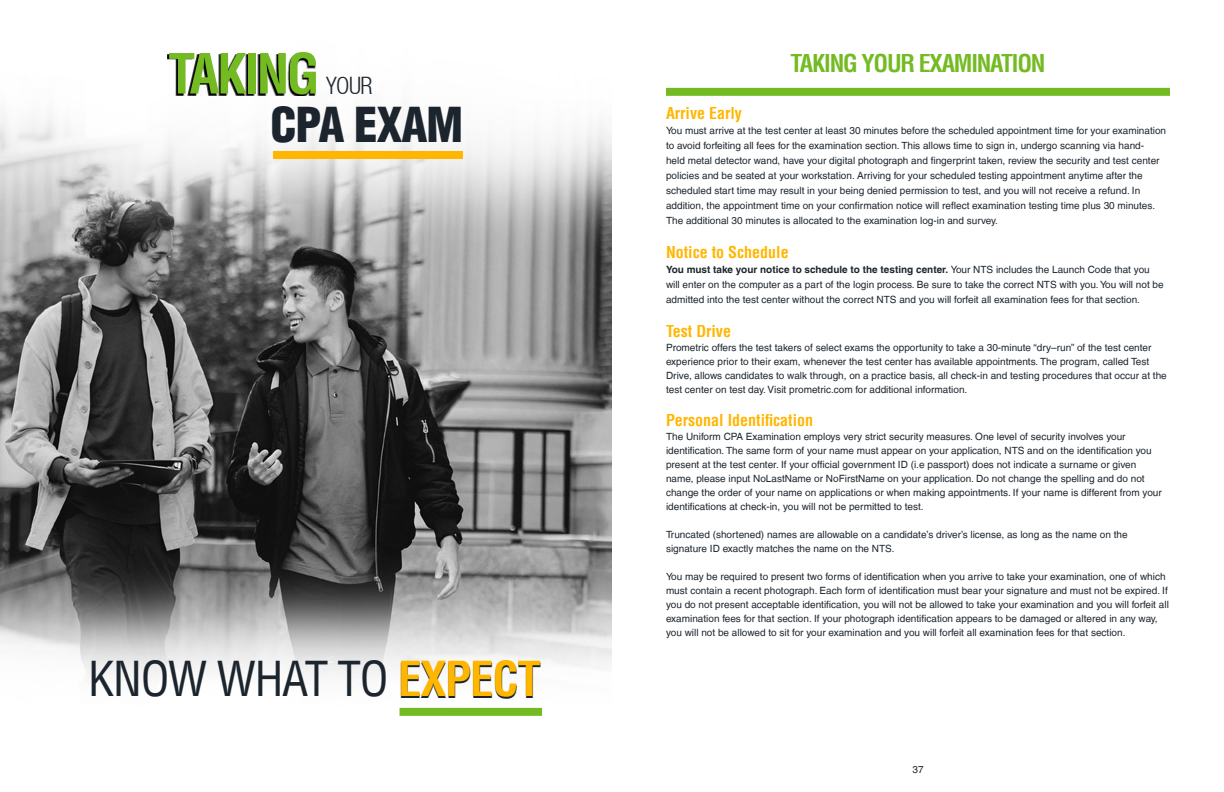
<style>
.page{position:relative;width:1224px;height:792px;background:#fff}
.page>*{position:absolute;margin:0;border:0;box-sizing:border-box;transform-origin:0 0}
.t1{font:700 condensed 54px "Helvetica LT";letter-spacing:-.05em;color:#74bb23}
.t2{font:condensed 47px "Helvetica LT";letter-spacing:-.025em;color:#1c252d}
.t3{font:900 condensed 47px "Helvetica LT";letter-spacing:-.025em;color:#1c252d}
.t4{font:700 condensed 24px "Helvetica LT";letter-spacing:-.05em;color:#74bb23}
.t5{font:300 condensed 24px "Helvetica Neue LT";color:#1c252d}
.t6{font:700 condensed 16px "Helvetica LT";color:#ffb600}
.t7{font:10px/14px "Helvetica LT";color:#1c252d}
.s1{font-weight:700}
</style>
<div class="page">
<img style="left:0;top:115px;width:612px;height:601px">
<div style="left:666px;top:88px;width:504px;height:8px;background:#74bb23"></div>
<svg style="left:167px;top:54px;width:149px;height:42px"></svg>
<div style="left:400px;top:708px;width:142px;height:8px;background:#74bb23"></div>
<div style="left:273px;top:151px;width:190px;height:8px;background:#ffb600"></div>
<h1 class="t1" style="left:168px;top:40px;width:153px">TAKING</h1>
<h3 class="t5" style="left:326px;top:71px;width:48px">YOUR</h3>
<h2 class="t3" style="left:270px;top:95px;width:194px">CPA EXAM</h2>
<h2 class="t2" style="left:88px;top:649px;width:455px">KNOW WHAT TO <span class="s1">EXPECT</span></h2>
<h3 class="t4" style="left:790px;top:48px;width:257px">TAKING YOUR EXAMINATION</h3>
<h3 class="t6" style="left:666px;top:103px;width:77px">Arrive Early</h3>
<p class="t7" style="left:666px;top:123px;width:502px;line-height:15px">You must arrive at the test center at least 30 minutes before the scheduled appointment time for your examination to avoid forfeiting all fees for the examination section. This allows time to sign in, undergo scanning via hand-<br>held metal detector wand, have your digital photograph and fingerprint taken, review the security and test center policies and be seated at your workstation. Arriving for your scheduled testing appointment anytime after the scheduled start time may result in your being denied permission to test, and you will not receive a refund. In addition, the appointment time on your confirmation notice will reflect examination testing time plus 30 minutes.<br>The additional 30 minutes is allocated to the examination log-in and survey.</p>
<h3 class="t6" style="left:666px;top:242px;width:124px">Notice to Schedule</h3>
<p class="t7" style="left:666px;top:262px;width:499px;line-height:15px"><span class="s1">You must take your notice to schedule to the testing center.</span> Your NTS includes the Launch Code that you will enter on the computer as a part of the login process. Be sure to take the correct NTS with you. You will not be admitted into the test center without the correct NTS and you will forfeit all examination fees for that section.</p>
<h3 class="t6" style="left:666px;top:321px;width:67px">Test Drive</h3>
<p class="t7" style="left:666px;top:340px;width:502px">Prometric offers the test takers of select exams the opportunity to take a 30-minute “dry–run” of the test center experience prior to their exam, whenever the test center has available appointments. The program, called Test Drive, allows candidates to walk through, on a practice basis, all check-in and testing procedures that occur at the test center on test day. Visit prometric.com for additional information.</p>
<h3 class="t6" style="left:666px;top:410px;width:149px">Personal Identification</h3>
<p class="t7" style="left:666px;top:430px;width:497px">The Uniform CPA Examination employs very strict security measures. One level of security involves your identification. The same form of your name must appear on your application, NTS and on the identification you present at the test center. If your official government ID (i.e passport) does not indicate a surname or given name, please input NoLastName or NoFirstName on your application. Do not change the spelling and do not change the order of your name on applications or when making appointments. If your name is different from your identifications at check-in, you will not be permitted to test.</p>
<p class="t7" style="left:666px;top:528px;width:463px">Truncated (shortened) names are allowable on a candidate’s driver’s license, as long as the name on the signature ID exactly matches the name on the NTS.</p>
<p class="t7" style="left:666px;top:570px;width:504px">You may be required to present two forms of identification when you arrive to take your examination, one of which must contain a recent photograph. Each form of identification must bear your signature and must not be expired. If you do not present acceptable identification, you will not be allowed to take your examination and you will forfeit all examination fees for that section. If your photograph identification appears to be damaged or altered in any way, you will not be allowed to sit for your examination and you will forfeit all examination fees for that section.</p>
<p class="t7" style="left:912px;top:763px;width:13px">37</p>
</div>
